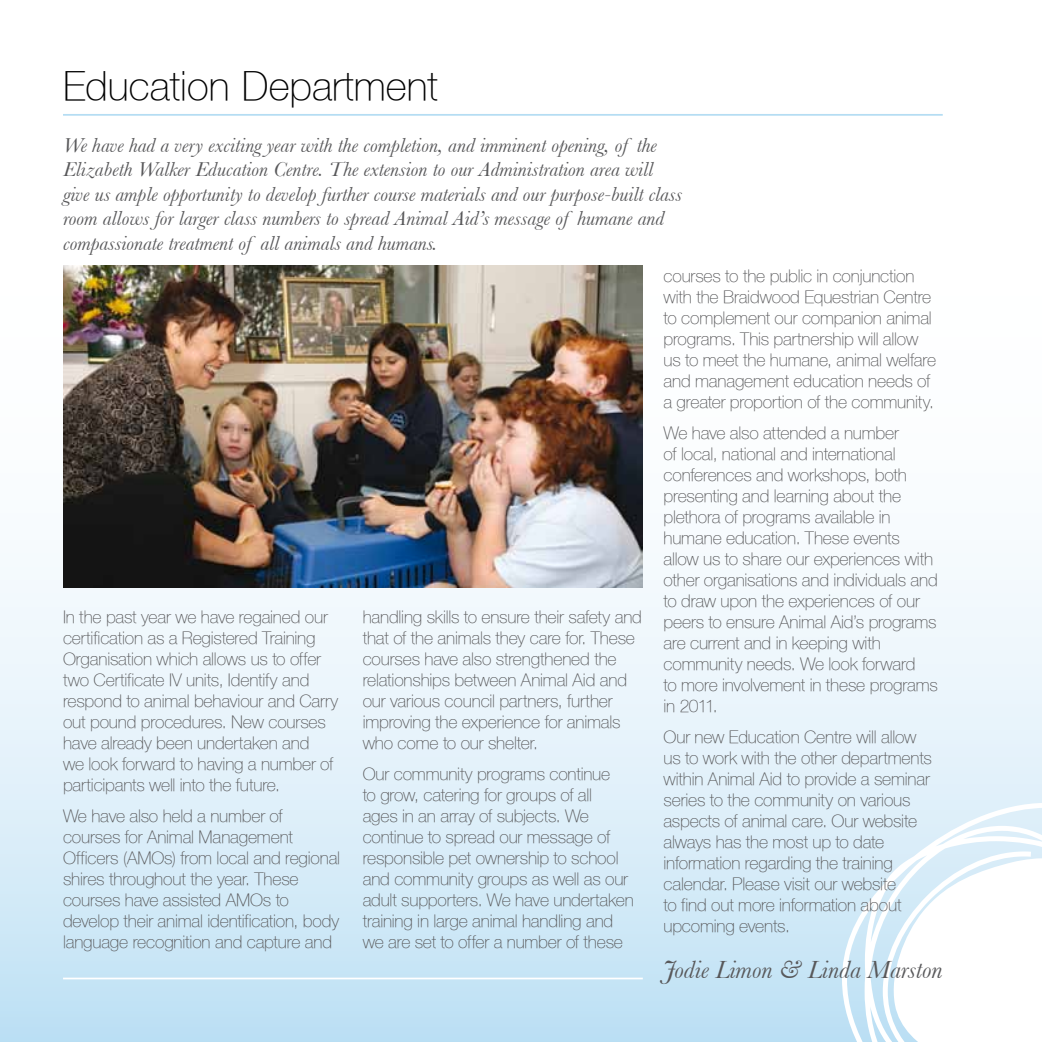
<style>
.page{position:relative;width:1042px;height:1042px;background:#fff}
.page>*{position:absolute;margin:0;border:0;box-sizing:border-box;transform-origin:0 0}
.t1{font:100 40.25px "PUP Helvetica 35";color:#000}
.t2{font:italic 25.9px "Baskerville";color:#58585a}
.t3{font:italic 21px/24.5px "Baskerville";color:#58585a}
.t4{font:100 17.5px/21px "PUP Helvetica 35";letter-spacing:-.01em;color:#58585a}
</style>
<div class="page">
<div style="left:0;top:206px;width:1042px;height:836px;background:linear-gradient(to bottom,#fff,#c9e5f6)"></div>
<svg style="left:842px;top:803px;width:200px;height:239px"></svg>
<hr style="left:63px;top:114px;width:880px;height:2px;background:#b5ddf3">
<img style="left:63px;top:265px;width:580px;height:322px">
<hr style="left:63px;top:977px;width:580px;height:2px;background:#fff">
<h1 class="t1" style="left:63px;top:63px;width:376px">Education Department</h1>
<p class="t3" style="left:63px;top:132px;width:620px">We have had a very exciting year with the completion, and imminent opening, of the Elizabeth Walker Education Centre. The extension to our Administration area will give us ample opportunity to develop further course materials and our purpose-built class room allows for larger class numbers to spread Animal Aid’s message of humane and compassionate treatment of all animals and humans.</p>
<p class="t4" style="left:63px;top:606px;width:277px">In the past year we have regained our certification as a Registered Training Organisation which allows us to offer two Certificate IV units, Identify and respond to animal behaviour and Carry out pound procedures. New courses have already been undertaken and<br>we look forward to having a number of participants well into the future.</p>
<p class="t4" style="left:63px;top:805px;width:279px">We have also held a number of courses for Animal Management Officers (AMOs) from local and regional shires throughout the year. These courses have assisted AMOs to develop their animal identification, body language recognition and capture and</p>
<p class="t4" style="left:363px;top:606px;width:281px">handling skills to ensure their safety and that of the animals they care for. These courses have also strengthened the relationships between Animal Aid and our various council partners, further improving the experience for animals who come to our shelter.</p>
<p class="t4" style="left:363px;top:763px;width:273px">Our community programs continue<br>to grow, catering for groups of all<br>ages in an array of subjects. We continue to spread our message of responsible pet ownership to school and community groups as well as our adult supporters. We have undertaken training in large animal handling and we are set to offer a number of these</p>
<p class="t4" style="left:663px;top:265px;width:274px">courses to the public in conjunction with the Braidwood Equestrian Centre to complement our companion animal programs. This partnership will allow us to meet the humane, animal welfare and management education needs of a greater proportion of the community.</p>
<p class="t4" style="left:663px;top:422px;width:276px">We have also attended a number<br>of local, national and international conferences and workshops, both presenting and learning about the plethora of programs available in humane education. These events allow us to share our experiences with other organisations and individuals and to draw upon the experiences of our peers to ensure Animal Aid’s programs are current and in keeping with community needs. We look forward<br>to more involvement in these programs in 2011.</p>
<p class="t4" style="left:663px;top:726px;width:270px">Our new Education Centre will allow us to work with the other departments within Animal Aid to provide a seminar series to the community on various aspects of animal care. Our website always has the most up to date information regarding the training calendar. Please visit our website<br>to find out more information about upcoming events.</p>
<h2 class="t2" style="left:663px;top:954px;width:281px">Jodie Limon &amp; Linda Marston</h2>
</div>
